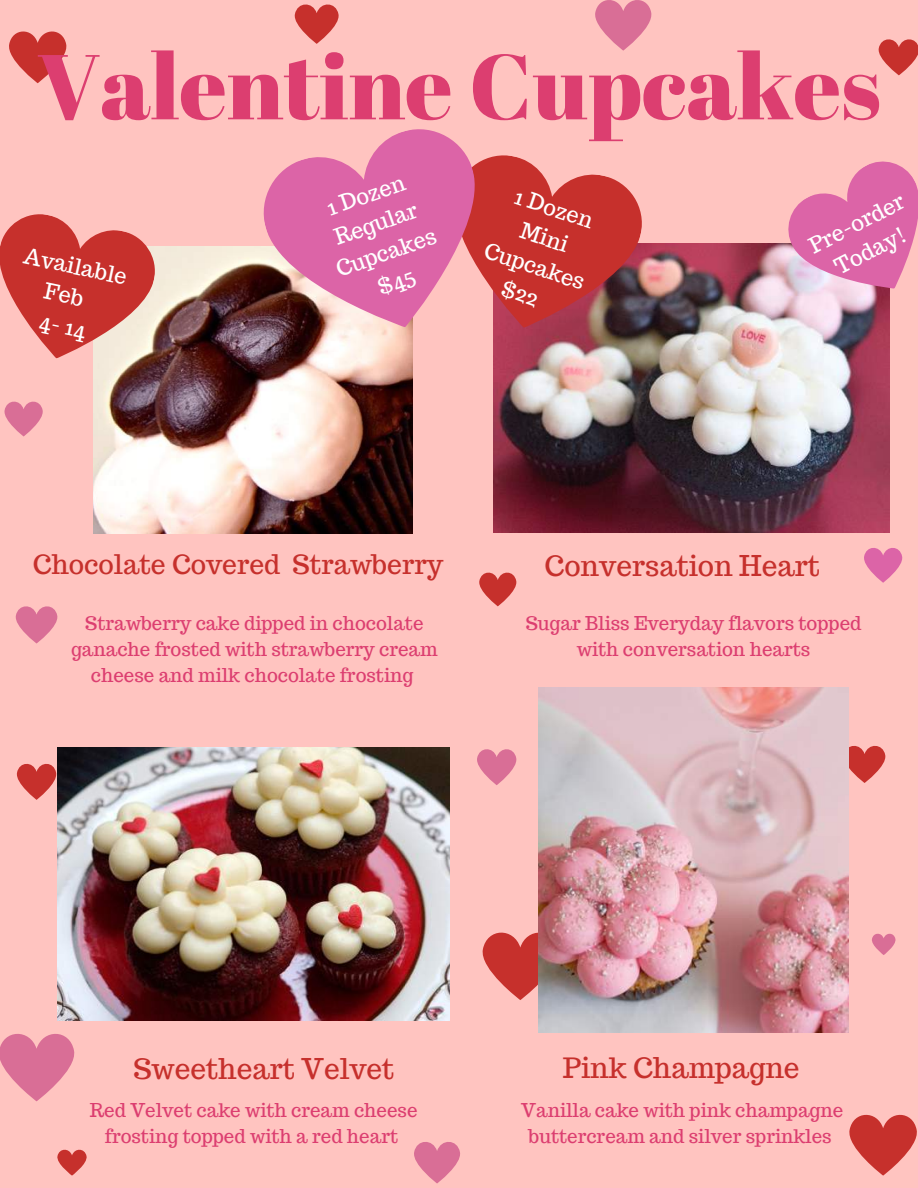
<style>
.page{position:relative;width:918px;height:1188px;background:#ffc4c0}
.page>*{position:absolute;margin:0;border:0;box-sizing:border-box;transform-origin:0 0}
.t1{font:91.8px "Abril Fatface";color:#dc3e70}
.t2{font:28.05px "Trocchi";color:#c6302c}
.t3{font:26.4px "Trocchi";color:#c6302c}
.t4{font:21.75px/30.3px "Trocchi";color:#fff;text-align:center}
.t5{font:18.75px/25.8px "Trocchi";color:#dc3e70;text-align:center}
</style>
<div class="page">
<svg style="left:9px;top:32px;width:57px;height:51px"></svg>
<svg style="left:414px;top:1142px;width:46px;height:42px"></svg>
<svg style="left:879px;top:39px;width:39px;height:36px"></svg>
<svg style="left:872px;top:934px;width:24px;height:21px"></svg>
<svg style="left:595px;top:0;width:56px;height:51px"></svg>
<svg style="left:848px;top:746px;width:37px;height:37px"></svg>
<svg style="left:295px;top:4px;width:44px;height:40px"></svg>
<svg style="left:479px;top:573px;width:37px;height:33px"></svg>
<svg style="left:17px;top:764px;width:39px;height:36px"></svg>
<svg style="left:477px;top:749px;width:39px;height:36px"></svg>
<svg style="left:483px;top:933px;width:56px;height:67px"></svg>
<svg style="left:57px;top:1150px;width:30px;height:26px"></svg>
<svg style="left:849px;top:1115px;width:68px;height:61px"></svg>
<svg style="left:4px;top:402px;width:39px;height:34px"></svg>
<svg style="left:16px;top:606px;width:41px;height:38px"></svg>
<svg style="left:0;top:1034px;width:74px;height:67px"></svg>
<img style="left:494px;top:243px;width:396px;height:289px">
<svg style="left:864px;top:548px;width:38px;height:35px"></svg>
<img style="left:539px;top:687px;width:309px;height:346px">
<img style="left:93px;top:246px;width:320px;height:287px">
<img style="left:57px;top:747px;width:393px;height:273px">
<svg style="left:509px;top:155px;width:142px;height:193px;background:#ba4c4c"></svg>
<svg style="left:0;top:214px;width:163px;height:161px"></svg>
<svg style="left:776px;top:161px;width:142px;height:161px"></svg>
<svg style="left:251px;top:129px;width:258px;height:227px;fill:#dc64a7"></svg>
<svg style="left:500px;top:278px;width:39px;height:30px"></svg>
<h1 class="t1" style="left:37px;top:22px;width:845px">Valentine Cupcakes</h1>
<p class="t4" style="left:27px;top:240px;width:106px;rotate:12deg">Available<br>Feb<br>4- 14</p>
<p class="t4" style="left:312px;top:197px;width:106px;rotate:-19deg">1 Dozen<br>Regular<br>Cupcakes $45</p>
<p class="t4" style="left:521px;top:181px;width:83px;rotate:19deg">1 Dozen</p>
<p class="t4" style="left:490px;top:234px;width:106px;rotate:19deg">Cupcakes</p>
<p class="t4" style="left:526px;top:215px;width:51px;rotate:19deg">Mini</p>
<p class="t4" style="left:803px;top:233px;width:106px;rotate:-27deg">Pre-order<br>Today!</p>
<h3 class="t3" style="left:33px;top:547px;width:412px">Chocolate Covered Strawberry</h3>
<p class="t5" style="left:71px;top:610px;width:368px">Strawberry cake dipped in chocolate ganache frosted with strawberry cream cheese and milk chocolate frosting</p>
<h2 class="t2" style="left:545px;top:547px;width:277px">Conversation Heart</h2>
<p class="t5" style="left:526px;top:610px;width:337px">Sugar Bliss Everyday flavors topped with conversation hearts</p>
<h2 class="t2" style="left:133px;top:1050px;width:263px">Sweetheart Velvet</h2>
<h2 class="t2" style="left:563px;top:1049px;width:238px">Pink Champagne</h2>
<p class="t5" style="left:90px;top:1097px;width:329px">Red Velvet cake with cream cheese frosting topped with a red heart</p>
<p class="t5" style="left:521px;top:1097px;width:324px">Vanilla cake with pink champagne buttercream and silver sprinkles</p>
</div>
